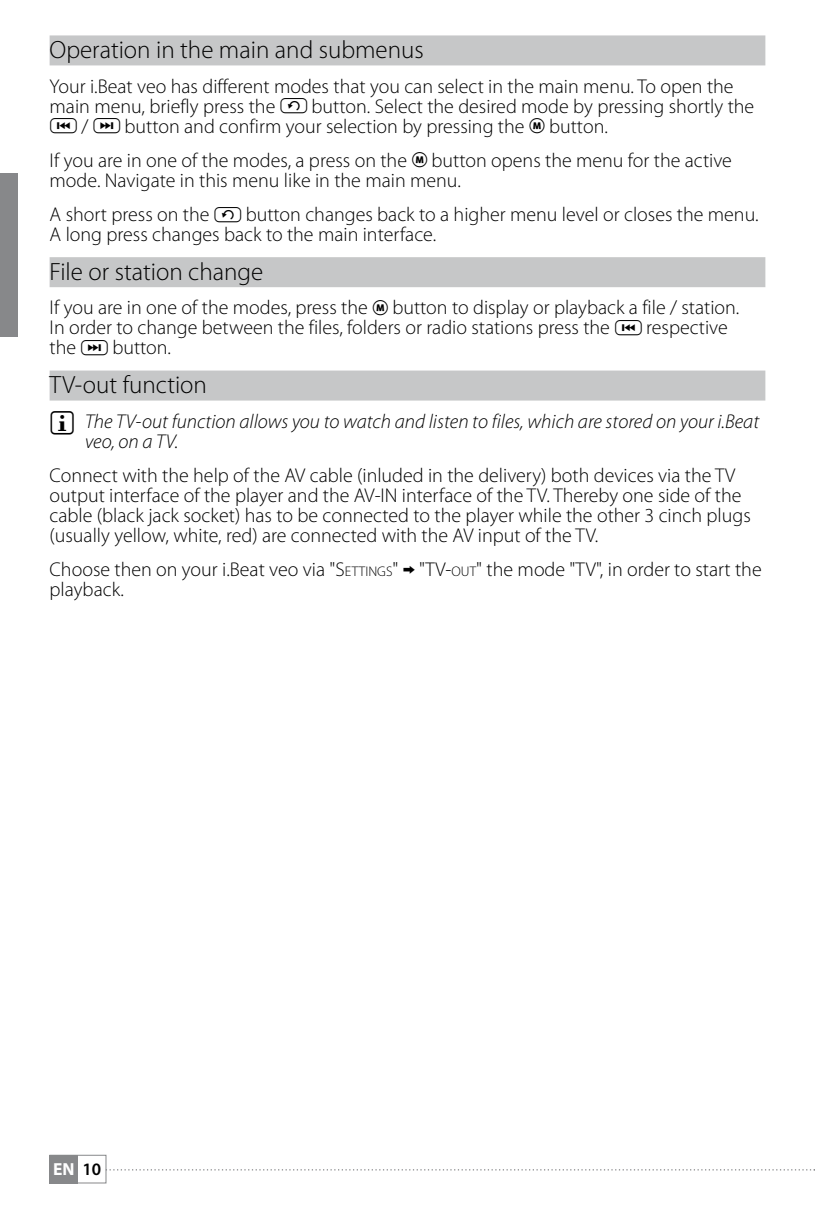
<style>
.page{position:relative;width:815px;height:1205px;background:#fff}
.page>*{position:absolute;margin:0;border:0;box-sizing:border-box;transform-origin:0 0}
.t1{font:300 25px "Myriad Pro";color:#000}
.t2{font:300 20px/20px "Myriad Pro";color:#000}
.t3{font:italic 300 20px/20px "Myriad Pro";color:#000}
.t4{font:700 17.5px "Myriad Pro";color:#fff}
.s1{font-style:inherit}
.s2{font-size:14px}
.s3{font-weight:600;color:#000}
</style>
<div class="page">
<div style="left:0;top:174px;width:17px;height:163px;background:#87888a"></div>
<div style="left:50px;top:1155px;width:28px;height:28px;background:#87888a"></div>
<div style="left:50px;top:1155px;width:56px;height:28px;border:1px solid #87888a"></div>
<svg style="left:106px;top:1169px;width:709px;height:1px"></svg>
<div style="left:50px;top:35px;width:715px;height:30px;background:#c6c7c8"></div>
<div style="left:50px;top:257px;width:715px;height:30px;background:#c6c7c8"></div>
<div style="left:50px;top:370px;width:715px;height:30px;background:#c6c7c8"></div>
<p class="t1" style="left:50px;top:36px;width:376px">Operation in the main and submenus</p>
<p class="t2" style="left:50px;top:76px;width:685px">Your i.Beat veo has different modes that you can select in the main menu. To open the main menu, briefly press the</p>
<p class="t2" style="left:312px;top:96px;width:444px">button. Select the desired mode by pressing shortly the</p>
<p class="t2" style="left:50px;top:109px;width:684px;line-height:34.2px;text-indent:75px">button and confirm your selection by pressing the button.<br>If you are in one of the modes, a press on the button opens the menu for the active</p>
<p class="t2" style="left:50px;top:163px;width:413px;line-height:34.2px">mode. Navigate in this menu like in the main menu.<br>A short press on the</p>
<p class="t2" style="left:81px;top:116px;width:9px">/</p>
<p class="t2" style="left:50px;top:205px;width:710px;text-indent:196px">button changes back to a higher menu level or closes the menu.<br>A long press changes back to the main interface.</p>
<p class="t1" style="left:50px;top:258px;width:215px">File or station change</p>
<p class="t2" style="left:50px;top:298px;width:691px">If you are in one of the modes, press the button to display or playback a file / station.<br>In order to change between the files, folders or radio stations press the</p>
<p class="t2" style="left:646px;top:318px;width:83px">respective</p>
<p class="t2" style="left:50px;top:338px;width:28px">the</p>
<p class="t2" style="left:112px;top:338px;width:60px">button.</p>
<p class="t1" style="left:50px;top:371px;width:159px">TV-out function</p>
<p class="t3" style="left:85px;top:411px;width:676px">The TV-out function allows you to watch and listen to files, which are stored on your i.Beat veo, on a TV.</p>
<p class="t2" style="left:50px;top:465px;width:703px">Connect with the help of the AV cable (inluded in the delivery) both devices via the TV output interface of the player and the AV-IN interface of the TV. Thereby one side of the cable (black jack socket) has to be connected to the player while the other 3 cinch plugs (usually yellow, white, red) are connected with the AV input of the TV.</p>
<p class="t2" style="left:50px;top:560px;width:714px">Choose then on your i.Beat veo via "<span class="s1">S</span><span class="s2">ETTINGS</span>" "<span class="s1">TV-</span><span class="s2">OUT</span>" the mode "<span class="s1">TV</span>", in order to start the playback.</p>
<p class="t4" style="left:53px;top:1157px;width:50px">EN <span class="s3">10</span></p>
</div>
